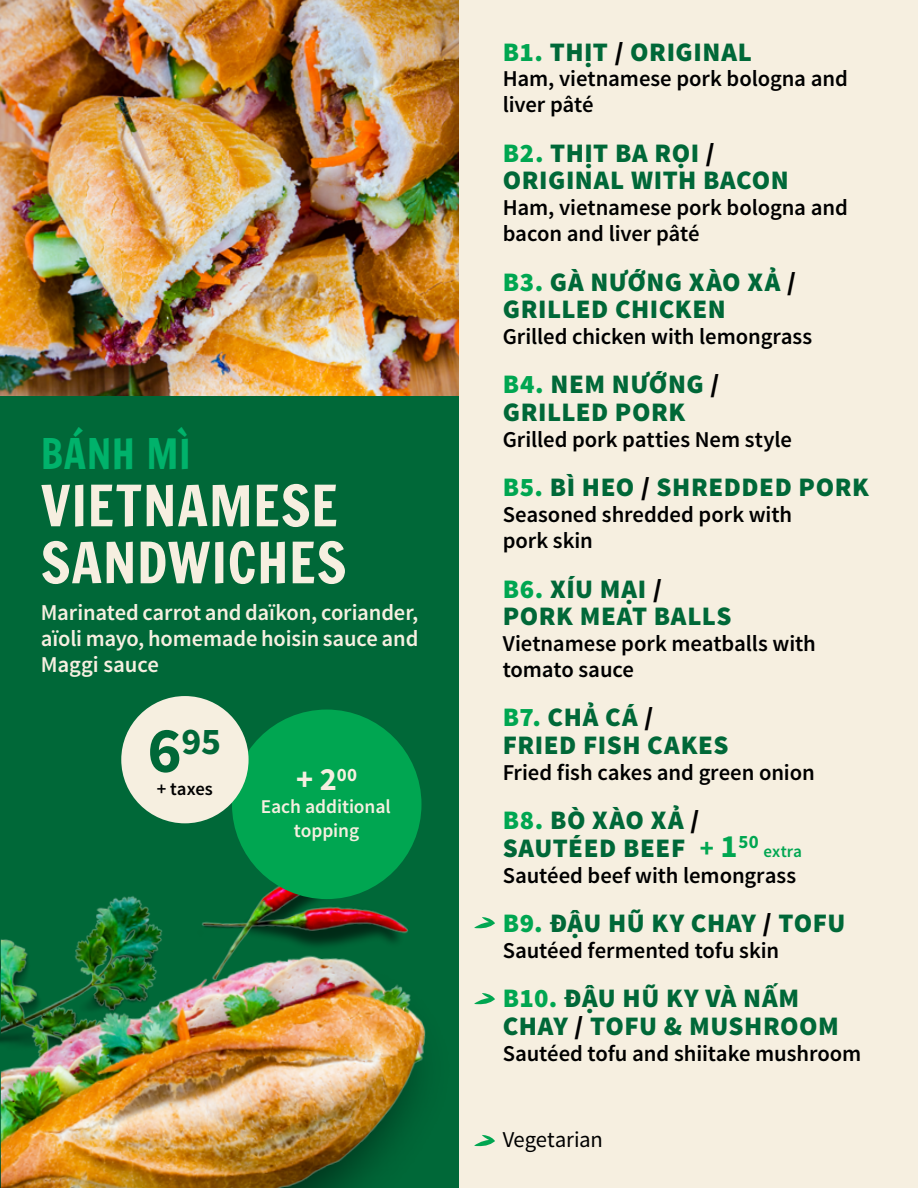
<style>
.page{position:relative;width:918px;height:1188px;background:#fff}
.page>*{position:absolute;margin:0;border:0;box-sizing:border-box;transform-origin:0 0}
.t1{font:55.5px/57px "Francois One";letter-spacing:.015em;color:#f6efe0}
.t2{font:40.5px "Francois One";letter-spacing:.01em;color:#00b26b}
.t3{font:700 37.8px "Source Sans Pro";color:#006838}
.t4{font:700 32.4px "Source Sans Pro";color:#f6efe0}
.t5{font:900 26.7px/27.6px "Source Sans Pro";letter-spacing:.02em;color:#006838}
.t6{font:600 22.65px/26px "Source Sans Pro";letter-spacing:-.005em;color:#000}
.t7{font:600 22.65px/26px "Source Sans Pro";letter-spacing:-.005em;color:#f6efe0;text-align:justify}
.t8{font:22.65px "Source Sans Pro";letter-spacing:-.01em;color:#000}
.t9{font:600 19.5px/23.5px "Source Sans Pro";letter-spacing:-.005em;color:#f6efe0;text-align:center}
.t10{font:600 18.6px "Source Sans Pro";color:#000}
.t11{font:600 16.95px "Source Sans Pro";letter-spacing:.005em;color:#00a651}
.s1{font-size:64.8px}
.s2{color:#00a651}
.s3{color:#000}
.s4{font-weight:700;color:#00a651}
.s5{font-weight:700;font-size:32.4px;color:#00a651}
</style>
<div class="page">
<div style="left:0;top:396px;width:459px;height:792px;background:#006838"></div>
<div style="left:459px;top:0;width:459px;height:1188px;background:#f6efe0"></div>
<svg style="left:474px;top:1135px;width:21px;height:12px"></svg>
<svg style="left:474px;top:993px;width:21px;height:12px"></svg>
<svg style="left:474px;top:917px;width:21px;height:12px"></svg>
<img style="left:0;top:0;width:459px;height:396px">
<img style="left:1px;top:817px;width:425px;height:371px">
<div style="left:232px;top:710px;width:189px;height:189px;background:#00a651;border-radius:50%"></div>
<div style="left:121px;top:696px;width:128px;height:127px;background:#f6efe0;border-radius:50%"></div>
<h2 class="t2" style="left:41px;top:432px;width:151px">BÁNH MÌ</h2>
<h1 class="t1" style="left:41px;top:479px;width:307px">VIETNAMESE<br>SANDWICHES</h1>
<p class="t7" style="left:41px;top:600px;width:379px">Marinated carrot and daïkon, coriander, aïoli mayo, homemade hoisin sauce and Maggi sauce</p>
<h3 class="t3" style="left:147px;top:718px;width:75px"><span class="s1">6</span>95</h3>
<p class="t10" style="left:157px;top:777px;width:57px">+ taxes</p>
<h3 class="t4" style="left:296px;top:758px;width:62px">+ 2<sup>00</sup></h3>
<p class="t9" style="left:261px;top:796px;width:131px">Each additional topping</p>
<p class="t5" style="left:503px;top:39px;width:251px"><span class="s2">B1.</span> THỊT <span class="s3">/</span> ORIGINAL</p>
<p class="t6" style="left:503px;top:67px;width:347px">Ham, vietnamese pork bologna and liver pâté</p>
<p class="t5" style="left:503px;top:140px;width:288px"><span class="s2">B2.</span> THỊT BA RỌI <span class="s3">/<br></span>ORIGINAL WITH BACON</p>
<p class="t6" style="left:503px;top:195px;width:347px">Ham, vietnamese pork bologna and bacon and liver pâté</p>
<p class="t5" style="left:503px;top:269px;width:295px"><span class="s2">B3.</span> GÀ NƯỚNG XÀO XẢ <span class="s3">/<br></span>GRILLED CHICKEN</p>
<p class="t6" style="left:503px;top:324px;width:311px">Grilled chicken with lemongrass</p>
<p class="t5" style="left:503px;top:372px;width:218px"><span class="s2">B4.</span> NEM NƯỚNG <span class="s3">/<br></span>GRILLED PORK</p>
<p class="t6" style="left:503px;top:427px;width:291px">Grilled pork patties Nem style</p>
<p class="t5" style="left:503px;top:475px;width:368px"><span class="s2">B5.</span> BÌ HEO <span class="s3">/</span> SHREDDED PORK</p>
<p class="t6" style="left:503px;top:502px;width:291px">Seasoned shredded pork with pork skin</p>
<p class="t5" style="left:503px;top:576px;width:230px"><span class="s2">B6.</span> XÍU MẠI <span class="s3">/<br></span>PORK MEAT BALLS</p>
<p class="t6" style="left:503px;top:631px;width:315px">Vietnamese pork meatballs with tomato sauce</p>
<p class="t5" style="left:503px;top:705px;width:228px"><span class="s2">B7.</span> CHẢ CÁ <span class="s3">/<br></span>FRIED FISH CAKES</p>
<p class="t6" style="left:503px;top:760px;width:314px">Fried fish cakes and green onion</p>
<p class="t5" style="left:503px;top:808px;width:258px"><span class="s2">B8.</span> BÒ XÀO XẢ <span class="s3">/<br></span>SAUTÉED BEEF <span class="s4">+</span> <span class="s5">1</span><sup>50</sup></p>
<p class="t11" style="left:764px;top:840px;width:40px">extra</p>
<p class="t6" style="left:503px;top:863px;width:295px">Sautéed beef with lemongrass</p>
<p class="t5" style="left:503px;top:911px;width:344px"><span class="s2">B9.</span> ĐẬU HŨ KY CHAY <span class="s3">/</span> TOFU</p>
<p class="t6" style="left:503px;top:938px;width:278px">Sautéed fermented tofu skin</p>
<p class="t5" style="left:503px;top:986px;width:338px"><span class="s2">B10.</span> ĐẬU HŨ KY VÀ NẤM<br>CHAY <span class="s3">/</span> TOFU &amp; MUSHROOM</p>
<p class="t6" style="left:503px;top:1041px;width:360px">Sautéed tofu and shiitake mushroom</p>
<p class="t8" style="left:503px;top:1125px;width:102px">Vegetarian</p>
</div>
